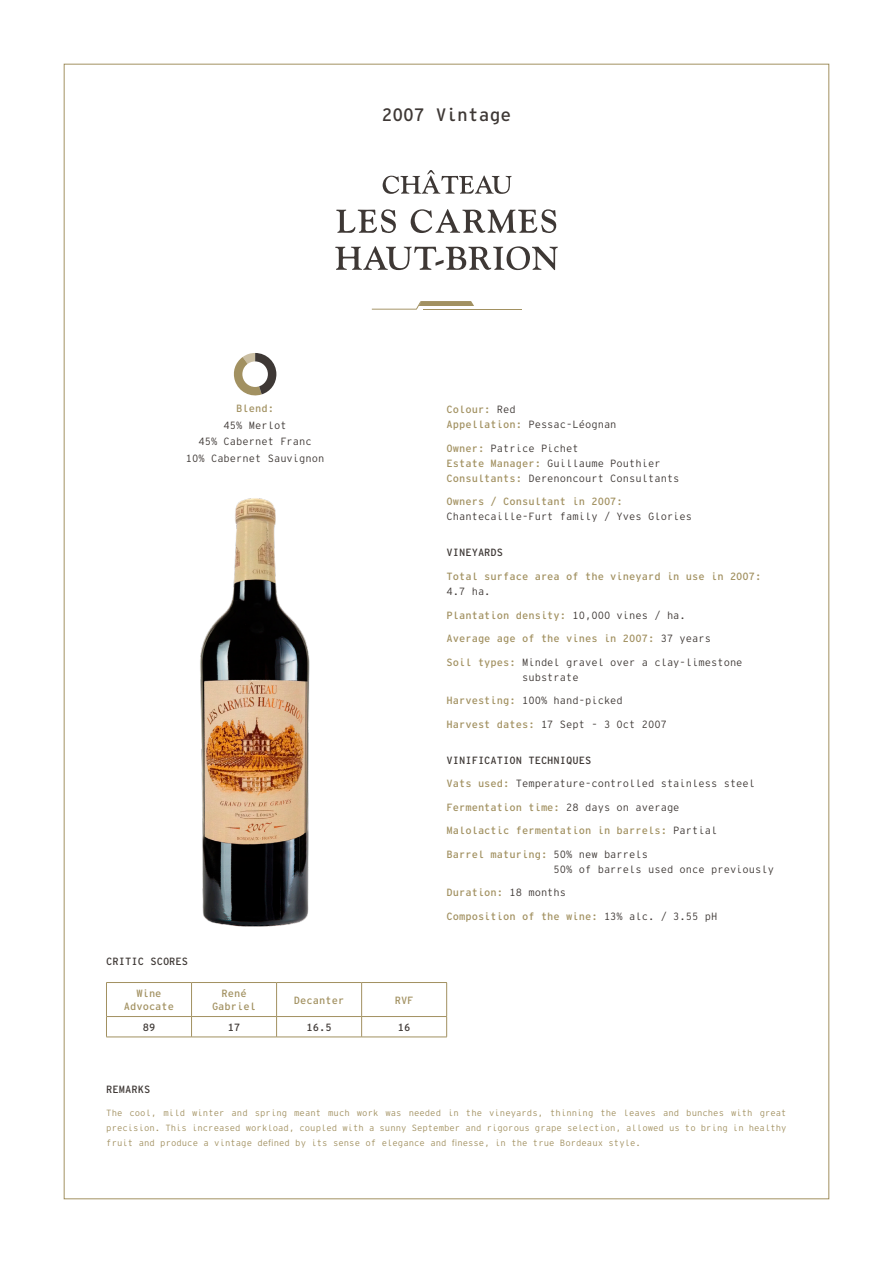
<style>
.page{position:relative;width:893px;height:1263px;background:#fff}
.page>*{position:absolute;margin:0;border:0;box-sizing:border-box;transform-origin:0 0}
.t1{font:18px "Interstate Mono";color:#3e3835}
.t2{font:300 10.5px/15px "Interstate Mono";color:#3e3835}
.t3{font:10.5px/12.6px "Interstate Mono";color:#a29161;text-align:center}
.t4{font:10.5px "Interstate Mono";color:#3e3835}
.t5{font:300 9px/15px "Interstate Mono";color:#a29161;text-align:justify}
.s1{font-weight:400;color:#a29161}
.s2{font-weight:300;color:#3e3835}
</style>
<div class="page">
<hr style="left:106px;top:983px;width:1px;height:33px;background:#a29161">
<svg style="left:106px;top:1017px;width:1px;height:20px"></svg>
<hr style="left:106px;top:982px;width:86px;height:1px;background:#a29161">
<hr style="left:106px;top:1016px;width:86px;height:1px;background:#a29161">
<hr style="left:106px;top:1037px;width:86px;height:1px;background:#a29161">
<hr style="left:191px;top:983px;width:1px;height:33px;background:#a29161">
<svg style="left:191px;top:1017px;width:1px;height:20px"></svg>
<hr style="left:192px;top:982px;width:85px;height:1px;background:#a29161">
<hr style="left:192px;top:1016px;width:85px;height:1px;background:#a29161">
<hr style="left:192px;top:1037px;width:85px;height:1px;background:#a29161">
<hr style="left:276px;top:983px;width:1px;height:33px;background:#a29161">
<svg style="left:276px;top:1017px;width:1px;height:20px"></svg>
<hr style="left:277px;top:982px;width:85px;height:1px;background:#a29161">
<hr style="left:277px;top:1016px;width:85px;height:1px;background:#a29161">
<hr style="left:277px;top:1037px;width:85px;height:1px;background:#a29161">
<hr style="left:361px;top:983px;width:1px;height:33px;background:#a29161">
<svg style="left:361px;top:1017px;width:1px;height:20px"></svg>
<hr style="left:362px;top:982px;width:85px;height:1px;background:#a29161">
<hr style="left:446px;top:983px;width:1px;height:33px;background:#a29161">
<svg style="left:446px;top:1017px;width:1px;height:20px"></svg>
<hr style="left:362px;top:1016px;width:85px;height:1px;background:#a29161">
<hr style="left:362px;top:1037px;width:85px;height:1px;background:#a29161">
<svg style="left:233px;top:353px;width:43px;height:43px"></svg>
<div style="left:242px;top:361px;width:26px;height:26px;background:#fff;border-radius:50%"></div>
<img style="left:200px;top:498px;width:110px;height:429px">
<svg style="left:372px;top:301px;width:102px;height:9px"></svg>
<hr style="left:423px;top:309px;width:98px;height:1px;background:#a29161">
<svg style="left:336px;top:209px;width:60px;height:24px"></svg>
<svg style="left:411px;top:209px;width:145px;height:24px"></svg>
<svg style="left:335px;top:246px;width:223px;height:24px"></svg>
<svg style="left:383px;top:170px;width:129px;height:24px"></svg>
<p class="t1" style="left:382px;top:103px;width:131px">2007 Vintage</p>
<p class="t2" style="left:186px;top:400px;width:140px;line-height:16.5px;text-align:center"><span class="s1">Blend:<br></span>45% Merlot<br>45% Cabernet Franc<br>10% Cabernet Sauvignon</p>
<p class="t4" style="left:106px;top:955px;width:83px">CRITIC SCORES</p>
<p class="t3" style="left:446px;top:402px;width:172px;line-height:15px;text-align:left">Colour: <span class="s2">Red<br></span>Appellation: <span class="s2">Pessac-Léognan</span></p>
<p class="t2" style="left:446px;top:440px;width:235px"><span class="s1">Owner:</span> Patrice Pichet<br><span class="s1">Estate Manager:</span> Guillaume Pouthier<br><span class="s1">Consultants:</span> Derenoncourt Consultants</p>
<p class="t2" style="left:446px;top:494px;width:247px"><span class="s1">Owners / Consultant in 2007:<br></span>Chantecaille-Furt family / Yves Glories</p>
<p class="t4" style="left:446px;top:546px;width:58px">VINEYARDS</p>
<p class="t3" style="left:446px;top:569px;width:317px;line-height:15px;text-align:left">Total surface area of the vineyard in use in 2007:<br><span class="s2">4.7 ha.</span></p>
<p class="t3" style="left:446px;top:608px;width:241px">Plantation density: <span class="s2">10,000 vines / ha.</span></p>
<p class="t3" style="left:446px;top:632px;width:266px">Average age of the vines in 2007: <span class="s2">37 years</span></p>
<p class="t2" style="left:522px;top:654px;width:222px;text-indent:-76px"><span class="s1">Soil types:</span> Mindel gravel over a clay-limestone substrate</p>
<p class="t2" style="left:446px;top:693px;width:178px"><span class="s1">Harvesting:</span> 100% hand-picked</p>
<p class="t2" style="left:446px;top:716px;width:222px"><span class="s1">Harvest dates:</span> 17 Sept - 3 Oct 2007</p>
<p class="t4" style="left:446px;top:754px;width:146px">VINIFICATION TECHNIQUES</p>
<p class="t2" style="left:446px;top:776px;width:310px"><span class="s1">Vats used:</span> Temperature-controlled stainless steel</p>
<p class="t3" style="left:446px;top:801px;width:235px">Fermentation time: <span class="s2">28 days on average</span></p>
<p class="t3" style="left:446px;top:824px;width:272px">Malolactic fermentation in barrels: <span class="s2">Partial</span></p>
<p class="t2" style="left:554px;top:846px;width:222px;text-indent:-107px"><span class="s1">Barrel maturing:</span> 50% new barrels<br>50% of barrels used once previously</p>
<p class="t3" style="left:446px;top:886px;width:121px">Duration: <span class="s2">18 months</span></p>
<p class="t3" style="left:446px;top:910px;width:272px">Composition of the wine: <span class="s2">13% alc. / 3.55 pH</span></p>
<p class="t3" style="left:124px;top:987px;width:52px">Wine<br>Advocate</p>
<p class="t3" style="left:212px;top:987px;width:46px">René<br>Gabriel</p>
<p class="t3" style="left:294px;top:994px;width:52px">Decanter</p>
<p class="t3" style="left:395px;top:994px;width:20px">RVF</p>
<p class="t4" style="left:143px;top:1021px;width:14px">89</p>
<p class="t4" style="left:228px;top:1021px;width:14px">17</p>
<p class="t4" style="left:306px;top:1021px;width:27px">16.5</p>
<p class="t4" style="left:398px;top:1021px;width:14px">16</p>
<p class="t4" style="left:106px;top:1083px;width:46px">REMARKS</p>
<p class="t5" style="left:106px;top:1105px;width:682px">The cool, mild winter and spring meant much work was needed in the vineyards, thinning the leaves and bunches with great precision. This increased workload, coupled with a sunny September and rigorous grape selection, allowed us to bring in healthy fruit and produce a vintage defined by its sense of elegance and finesse, in the true Bordeaux style.</p>
</div>
